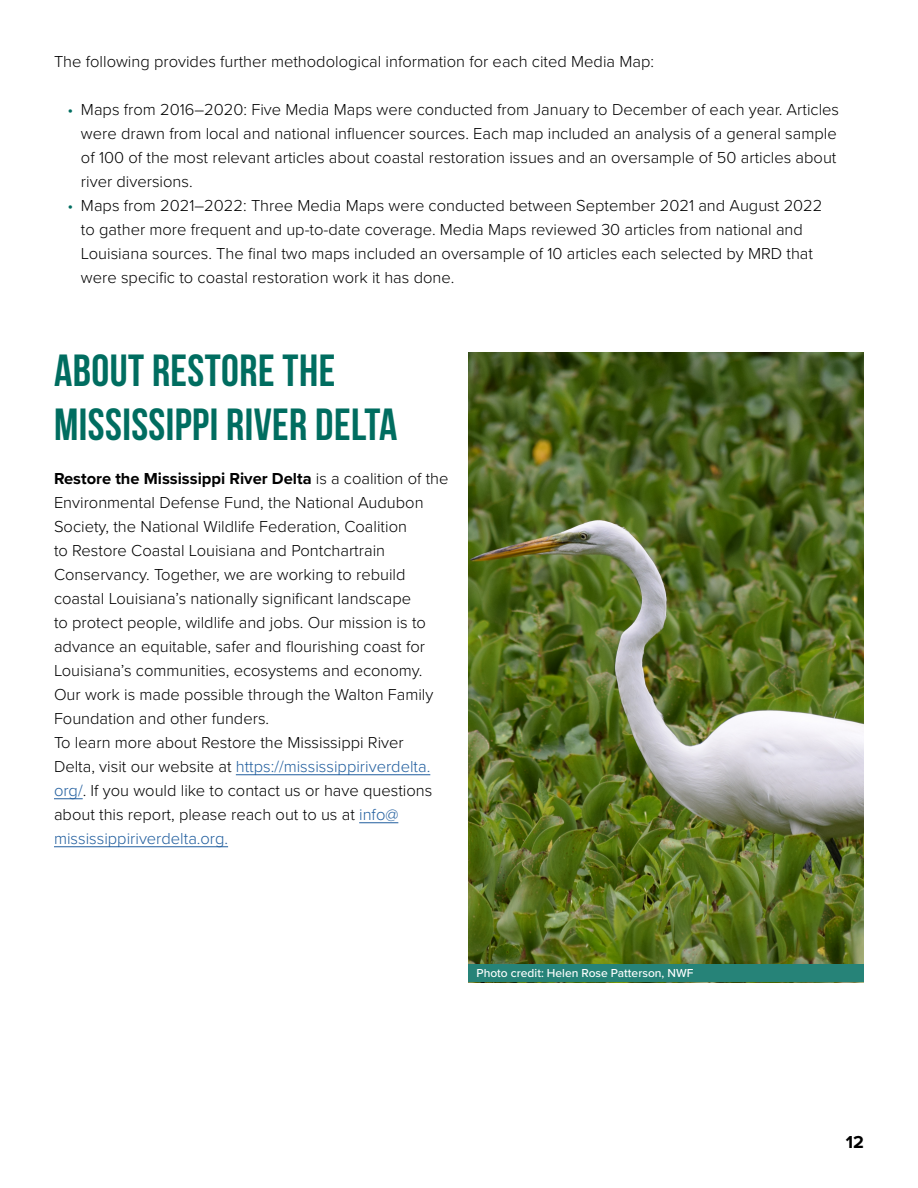
<style>
.page{position:relative;width:918px;height:1188px;background:#fff}
.page>*{position:absolute;margin:0;border:0;box-sizing:border-box;transform-origin:0 0}
.t1{font:700 45px/54px "Bebas Neue";letter-spacing:.01em;color:#006d60}
.t2{font:700 18px "Proxima Nova";color:#000}
.t3{font:300 16.5px/24px "Proxima Nova";color:#000}
.t4{font:500 12px "Proxima Nova";color:#fff}
.s1{color:#006d60}
.s2{font-weight:700}
.s3{color:#215e9e}
</style>
<div class="page">
<hr style="left:236px;top:774px;width:194px;height:1px;background:#215e9e">
<svg style="left:54px;top:798px;width:29px;height:1px"></svg>
<hr style="left:359px;top:822px;width:39px;height:1px;background:#215e9e">
<hr style="left:54px;top:846px;width:174px;height:1px;background:#215e9e">
<img style="left:468px;top:352px;width:396px;height:612px">
<div style="left:468px;top:964px;width:396px;height:18px;background:#268378"></div>
<p class="t3" style="left:54px;top:49px;width:602px">The following provides further methodological information for each cited Media Map:</p>
<p class="t3" style="left:81px;top:97px;width:760px;text-indent:-13px"><span class="s1">•</span> Maps from 2016–2020: Five Media Maps were conducted from January to December of each year. Articles were drawn from local and national influencer sources. Each map included an analysis of a general sample of 100 of the most relevant articles about coastal restoration issues and an oversample of 50 articles about river diversions.</p>
<p class="t3" style="left:81px;top:193px;width:743px;text-indent:-13px"><span class="s1">•</span> Maps from 2021–2022: Three Media Maps were conducted between September 2021 and August 2022 to gather more frequent and up-to-date coverage. Media Maps reviewed 30 articles from national and Louisiana sources. The final two maps included an oversample of 10 articles each selected by MRD that were specific to coastal restoration work it has done.</p>
<h1 class="t1" style="left:54px;top:343px;width:345px">ABOUT RESTORE THE<br>MISSISSIPPI RIVER DELTA</h1>
<p class="t3" style="left:54px;top:466px;width:396px"><span class="s2">Restore the Mississippi River Delta</span> is a coalition of the Environmental Defense Fund, the National Audubon Society, the National Wildlife Federation, Coalition<br>to Restore Coastal Louisiana and Pontchartrain Conservancy. Together, we are working to rebuild coastal Louisiana’s nationally significant landscape<br>to protect people, wildlife and jobs. Our mission is to advance an equitable, safer and flourishing coast for Louisiana’s communities, ecosystems and economy.<br>Our work is made possible through the Walton Family Foundation and other funders.<br>To learn more about Restore the Mississippi River Delta, visit our website at <span class="s3">https://mississippiriverdelta. org/</span>. If you would like to contact us or have questions about this report, please reach out to us at <span class="s3">info@ mississippiriverdelta.org.</span></p>
<p class="t4" style="left:477px;top:964px;width:218px">Photo credit: Helen Rose Patterson, NWF</p>
<p class="t2" style="left:846px;top:1129px;width:20px">12</p>
</div>
